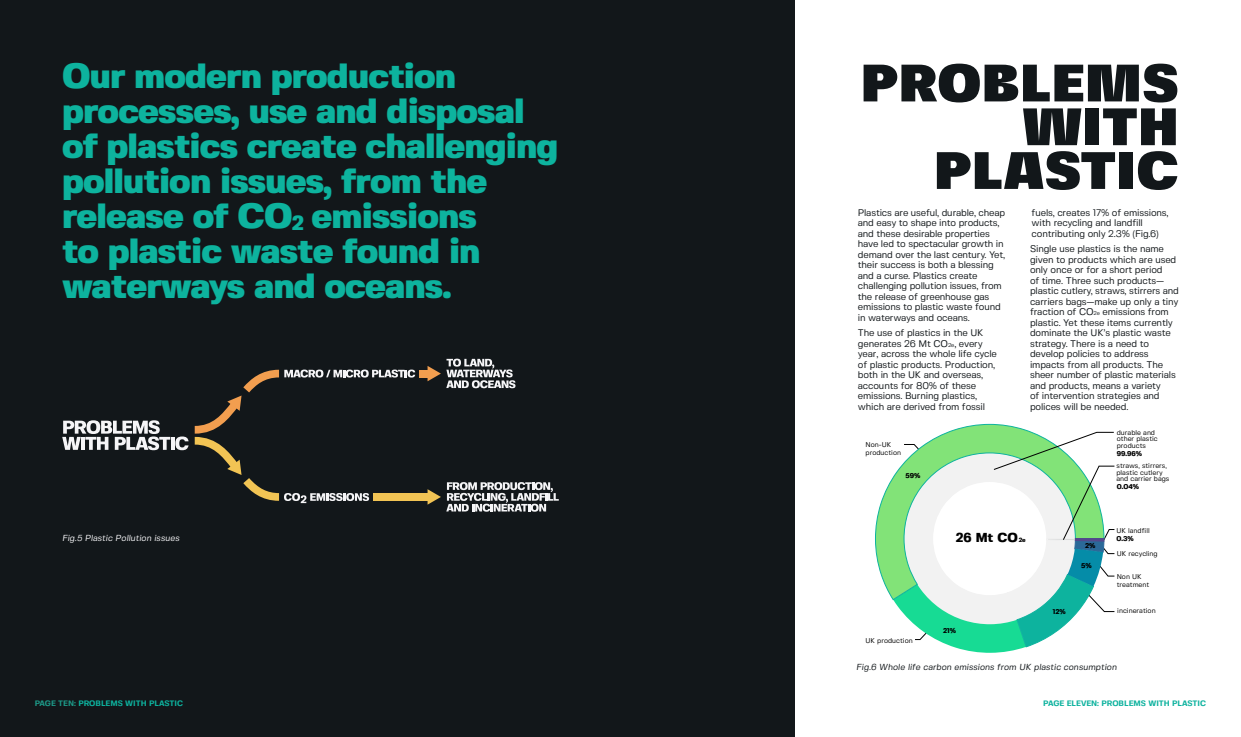
<style>
.page{position:relative;width:1241px;height:737px;background:#fff}
.page>*{position:absolute;margin:0;border:0;box-sizing:border-box;transform-origin:0 0}
.t1{font:900 52.5px/43.8px "Fivo Sans Modern";color:#12171a;text-align:right}
.t2{font:900 35px/35px "Fivo Sans";letter-spacing:-.025em;color:#0db39e}
.t3{font:800 12.95px "Fivo Sans";color:#000}
.t4{font:9.62px/10.5px "Fivo Sans";letter-spacing:-.02em;color:#12171a}
.t5{font:italic 8.75px "Fivo Sans";color:#12171a}
.t6{font:italic 8.75px "Fivo Sans";color:#f5f5f7}
.t7{font:700 7.88px "Fivo Sans";color:#0db29e}
.t8{font:6.91px/6.3px "Fivo Sans";color:#000}
.t9{font:800 6.91px "Fivo Sans";color:#000}
.s1{font-size:20.39px}
.s2{font-size:5.6px}
.s3{font-size:6.04px}
.s4{color:#1d9887}
</style>
<div class="page">
<div style="left:0;top:0;width:794px;height:737px;background:#12171a"></div>
<svg style="left:62px;top:420px;width:126px;height:30px"></svg>
<svg style="left:427px;top:358px;width:88px;height:30px"></svg>
<svg style="left:195px;top:369px;width:220px;height:134px"></svg>
<div style="left:420px;top:370px;width:11px;height:7px;background:#f29e4f"></div>
<div style="left:373px;top:493px;width:58px;height:8px;background:#f2c454"></div>
<svg style="left:875px;top:424px;width:228px;height:175px"></svg>
<svg style="left:893px;top:432px;width:221px;height:221px"></svg>
<svg style="left:427px;top:482px;width:131px;height:29px"></svg>
<h2 class="t2" style="left:62px;top:58px;width:498px">Our modern production processes, use and disposal of plastics create challenging pollution issues, from the release of CO<span class="s1">2</span> emissions<br>to plastic waste found in waterways and oceans.</h2>
<h1 class="t1" style="left:860px;top:61px;width:320px">PROBLEMS<br>WITH<br>PLASTIC</h1>
<p class="t4" style="left:857px;top:207px;width:149px">Plastics are useful, durable, cheap and easy to shape into products, and these desirable properties have led to spectacular growth in demand over the last century. Yet, their success is both a blessing and a curse. Plastics create challenging pollution issues, from the release of greenhouse gas emissions to plastic waste found in waterways and oceans.</p>
<p class="t4" style="left:857px;top:327px;width:141px">The use of plastics in the UK generates 26 Mt CO<span class="s2">2e</span>, every year, across the whole life cycle of plastic products. Production, both in the UK and overseas, accounts for 80% of these emissions. Burning plastics, which are derived from fossil</p>
<p class="t8" style="left:865px;top:440px;width:37px;line-height:8.3px">Non-UK production</p>
<p class="t9" style="left:905px;top:471px;width:16px">59%</p>
<p class="t4" style="left:1031px;top:207px;width:138px">fuels, creates 17% of emissions, with recycling and landfill contributing only 2.3% (Fig.6)</p>
<p class="t4" style="left:1029px;top:243px;width:150px">Single use plastics is the name given to products which are used only once or for a short period<br>of time. Three such products— plastic cutlery, straws, stirrers and carriers bags—make up only a tiny fraction of CO<span class="s2">2e</span> emissions from plastic. Yet these items currently dominate the UK’s plastic waste strategy. There is a need to develop policies to address impacts from all products. The sheer number of plastic materials and products, means a variety<br>of intervention strategies and polices will be needed.</p>
<p class="t8" style="left:1116px;top:429px;width:43px">durable and other plastic products</p>
<p class="t9" style="left:1116px;top:449px;width:27px">99.96%</p>
<p class="t8" style="left:1116px;top:463px;width:54px">straws, stirrers, plastic cutlery and carrier bags</p>
<p class="t9" style="left:1116px;top:482px;width:24px">0.04%</p>
<p class="t6" style="left:62px;top:532px;width:119px">Fig.5 Plastic Pollution issues</p>
<h3 class="t3" style="left:955px;top:529px;width:71px">26 Mt CO<span class="s3">2e</span></h3>
<p class="t8" style="left:865px;top:637px;width:49px">UK production</p>
<p class="t9" style="left:942px;top:626px;width:14px">21%</p>
<p class="t9" style="left:1084px;top:541px;width:12px">2%</p>
<p class="t9" style="left:1080px;top:561px;width:12px">5%</p>
<p class="t8" style="left:1116px;top:527px;width:35px">UK landfill</p>
<p class="t9" style="left:1116px;top:534px;width:19px">0.3%</p>
<p class="t8" style="left:1116px;top:550px;width:42px">UK recycling</p>
<p class="t8" style="left:1116px;top:572px;width:34px;line-height:8.3px">Non UK treatment</p>
<p class="t9" style="left:1052px;top:607px;width:14px">12%</p>
<p class="t8" style="left:1117px;top:607px;width:40px">incineration</p>
<p class="t5" style="left:856px;top:662px;width:262px">Fig.6 Whole life carbon emissions from UK plastic consumption</p>
<p class="t7" style="left:35px;top:698px;width:150px"><span class="s4">PAGE TEN:</span> PROBLEMS WITH PLASTIC</p>
<p class="t7" style="left:1043px;top:698px;width:164px">PAGE ELEVEN: PROBLEMS WITH PLASTIC</p>
</div>
